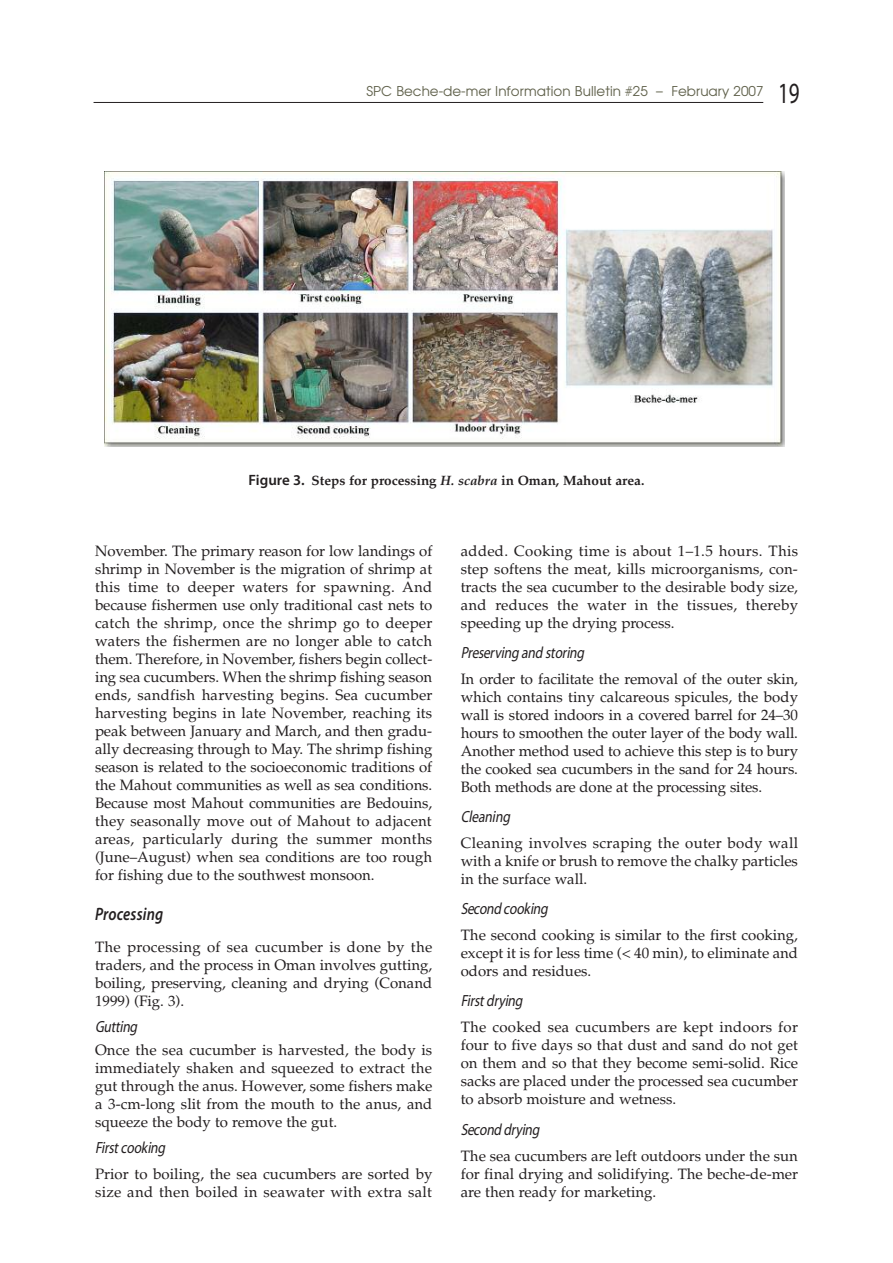
<style>
.page{position:relative;width:893px;height:1263px;background:#fff}
.page>*{position:absolute;margin:0;border:0;box-sizing:border-box;transform-origin:0 0}
.t1{font:italic 600 18px "Myriad Pro";letter-spacing:.01em;color:#231f20;scale:.83 1}
.t2{font:italic 16.2px "Myriad";color:#231f20;scale:.83 1}
.t3{font:15px/18px "Palatino";color:#231f20;text-align:justify}
.t4{font:13.5px "Avant Garde";letter-spacing:.005em;color:#60614b}
.t5{font:700 13.5px "Palatino";color:#231f20}
.s1{font-family:"Myriad";font-size:29.4px;color:#231f20}
.s2{font-family:"Myriad Pro";font-weight:600;font-size:15px}
.s3{font-style:italic}
</style>
<div class="page">
<hr style="left:94px;top:102px;width:669px;height:1px;background:#231f20">
<img style="left:104px;top:171px;width:680px;height:275px">
<p class="t4" style="left:367px;top:83px;width:435px">SPC Beche-de-mer Information Bulletin #25 – February 2007 <span class="s1">19</span></p>
<p class="t5" style="left:249px;top:472px;width:397px"><span class="s2">Figure 3.</span> Steps for processing <span class="s3">H. scabra</span> in Oman, Mahout area.</p>
<p class="t3" style="left:95px;top:542px;width:339px">November. The primary reason for low landings of shrimp in November is the migration of shrimp at this time to deeper waters for spawning. And because fishermen use only traditional cast nets to catch the shrimp, once the shrimp go to deeper waters the fishermen are no longer able to catch them. Therefore, in November, fishers begin collect&shy;ing sea cucumbers. When the shrimp fishing season ends, sandfish harvesting begins. Sea cucumber harvesting begins in late November, reaching its peak between January and March, and then gradu&shy;ally decreasing through to May. The shrimp fishing season is related to the socioeconomic traditions of the Mahout communities as well as sea conditions.<br>Because most Mahout communities are Bedouins, they seasonally move out of Mahout to adjacent areas, particularly during the summer months (June–August) when sea conditions are too rough for fishing due to the southwest monsoon.</p>
<p class="t1" style="left:95px;top:907px;width:84px">Processing</p>
<p class="t3" style="left:95px;top:938px;width:339px">The processing of sea cucumber is done by the traders, and the process in Oman involves gutting, boiling, preserving, cleaning and drying (Conand 1999) (Fig. 3).</p>
<p class="t2" style="left:95px;top:1021px;width:55px">Gutting</p>
<p class="t3" style="left:95px;top:1040px;width:339px">Once the sea cucumber is harvested, the body is immediately shaken and squeezed to extract the gut through the anus. However, some fishers make a 3-cm-long slit from the mouth to the anus, and squeeze the body to remove the gut.</p>
<p class="t2" style="left:95px;top:1141px;width:89px">Firstcooking</p>
<p class="t3" style="left:95px;top:1165px;width:339px">Prior to boiling, the sea cucumbers are sorted by size and then boiled in seawater with extra salt</p>
<p class="t3" style="left:461px;top:542px;width:339px">added. Cooking time is about 1–1.5 hours. This step softens the meat, kills microorganisms, con&shy;tracts the sea cucumber to the desirable body size, and reduces the water in the tissues, thereby speeding up the drying process.</p>
<p class="t2" style="left:461px;top:646px;width:153px">Preserving and storing</p>
<p class="t3" style="left:461px;top:670px;width:339px">In order to facilitate the removal of the outer skin, which contains tiny calcareous spicules, the body wall is stored indoors in a covered barrel for 24–30 hours to smoothen the outer layer of the body wall.<br>Another method used to achieve this step is to bury the cooked sea cucumbers in the sand for 24 hours.<br>Both methods are done at the processing sites.</p>
<p class="t2" style="left:461px;top:810px;width:64px">Cleaning</p>
<p class="t3" style="left:461px;top:834px;width:339px">Cleaning involves scraping the outer body wall with a knife or brush to remove the chalky particles in the surface wall.</p>
<p class="t2" style="left:461px;top:903px;width:109px">Second cooking</p>
<p class="t3" style="left:461px;top:926px;width:339px">The second cooking is similar to the first cooking, except it is for less time (&lt; 40 min), to eliminate and odors and residues.</p>
<p class="t2" style="left:461px;top:995px;width:79px">Firstdrying</p>
<p class="t3" style="left:461px;top:1018px;width:339px">The cooked sea cucumbers are kept indoors for four to five days so that dust and sand do not get on them and so that they become semi-solid. Rice sacks are placed under the processed sea cucumber to absorb moisture and wetness.</p>
<p class="t2" style="left:461px;top:1123px;width:99px">Second drying</p>
<p class="t3" style="left:461px;top:1146px;width:339px">The sea cucumbers are left outdoors under the sun for final drying and solidifying. The beche-de-mer are then ready for marketing.</p>
</div>
